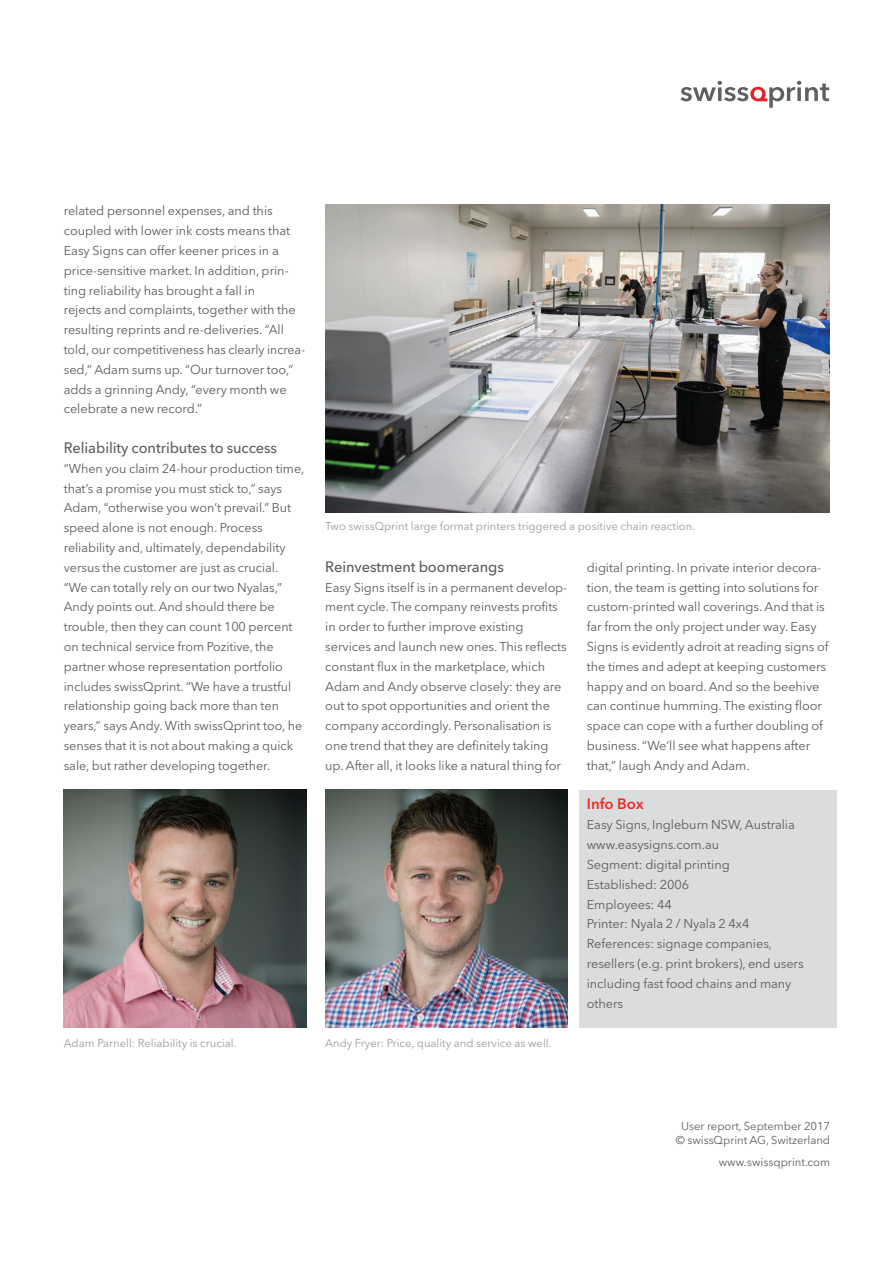
<style>
.page{position:relative;width:893px;height:1263px;background:#fff}
.page>*{position:absolute;margin:0;border:0;box-sizing:border-box;transform-origin:0 0}
.t1{font:500 15px "Avenir Next LT Pro";letter-spacing:-.005em;color:#5f5f62}
.t2{font:500 15px "Avenir Next LT Pro";letter-spacing:-.005em;color:#5c5c5f}
.t3{font:600 15px "Avenir Next LT Pro";color:#ee2e22}
.t4{font:12.75px/19.8px "Avenir Next LT Pro";letter-spacing:-.005em;color:#5c5c5f}
.t5{font:11.4px/14.5px "Avenir Next LT Pro";letter-spacing:-.005em;color:#5f5f62;text-align:center}
.t6{font:11.4px "Avenir Next LT Pro";color:#5c5c5f}
.t7{font:11.25px "Avenir Next LT Pro";color:#9b9ca0}
</style>
<div class="page">
<svg style="left:680px;top:81px;width:149px;height:27px"></svg>
<div style="left:579px;top:790px;width:258px;height:237px;background:#dbdcde"></div>
<img style="left:325px;top:790px;width:243px;height:237px">
<img style="left:64px;top:790px;width:242px;height:237px">
<img style="left:325px;top:204px;width:504px;height:308px">
<p class="t4" style="left:64px;top:201px;width:243px">related personnel expenses, and this coupled with lower ink costs means that Easy Signs can offer keener prices in a price-sensitive market. In addition, prin&shy;ting reliability has brought a fall in<br>rejects and complaints, together with the resulting reprints and re-deliveries. “All told, our competitiveness has clearly increa&shy;sed,” Adam sums up. “Our turnover too,” adds a grinning Andy, “every month we celebrate a new record.”</p>
<p class="t1" style="left:64px;top:439px;width:215px">Reliability contributes to success</p>
<p class="t4" style="left:64px;top:458px;width:242px">“When you claim 24-hour production time, that’s a promise you must stick to,” says Adam, “otherwise you won’t prevail.” But speed alone is not enough. Process reliability and, ultimately, dependability versus the customer are just as crucial. “We can totally rely on our two Nyalas,” Andy points out. And should there be trouble, then they can count 100 percent on technical service from Pozitive, the partner whose representation portfolio includes swissQprint. “We have a trustful relationship going back more than ten years,” says Andy. With swissQprint too, he senses that it is not about making a quick sale, but rather developing together.</p>
<p class="t7" style="left:325px;top:519px;width:371px">Two swissQprint large format printers triggered a positive chain reaction.</p>
<p class="t2" style="left:325px;top:558px;width:180px">Reinvestment boomerangs</p>
<p class="t4" style="left:325px;top:577px;width:243px">Easy Signs itself is in a permanent develop&shy;ment cycle. The company reinvests profits in order to further improve existing services and launch new ones. This reflects constant flux in the marketplace, which Adam and Andy observe closely: they are out to spot opportunities and orient the company accordingly. Personalisation is one trend that they are definitely taking up. After all, it looks like a natural thing for</p>
<p class="t4" style="left:587px;top:557px;width:243px">digital printing. In private interior decora&shy;tion, the team is getting into solutions for custom-printed wall coverings. And that is far from the only project under way. Easy Signs is evidently adroit at reading signs of the times and adept at keeping customers happy and on board. And so the beehive can continue humming. The existing floor space can cope with a further doubling of business. “We’ll see what happens after that,” laugh Andy and Adam.</p>
<p class="t3" style="left:587px;top:795px;width:58px">Info Box</p>
<p class="t4" style="left:587px;top:815px;width:218px">Easy Signs, Ingleburn NSW, Australia www.easysigns.com.au<br>Segment: digital printing<br>Established: 2006<br>Employees: 44<br>Printer: Nyala 2 / Nyala 2 4x4<br>References: signage companies, resellers (e.g. print brokers), end users including fast food chains and many others</p>
<p class="t7" style="left:64px;top:1037px;width:174px">Adam Parnell: Reliability is crucial.</p>
<p class="t7" style="left:325px;top:1037px;width:228px">Andy Fryer: Price, quality and service as well.</p>
<p class="t5" style="left:676px;top:1118px;width:156px">User report, September 2017 © swissQprint AG, Switzerland</p>
<p class="t6" style="left:719px;top:1155px;width:113px">www.swissqprint.com</p>
</div>
